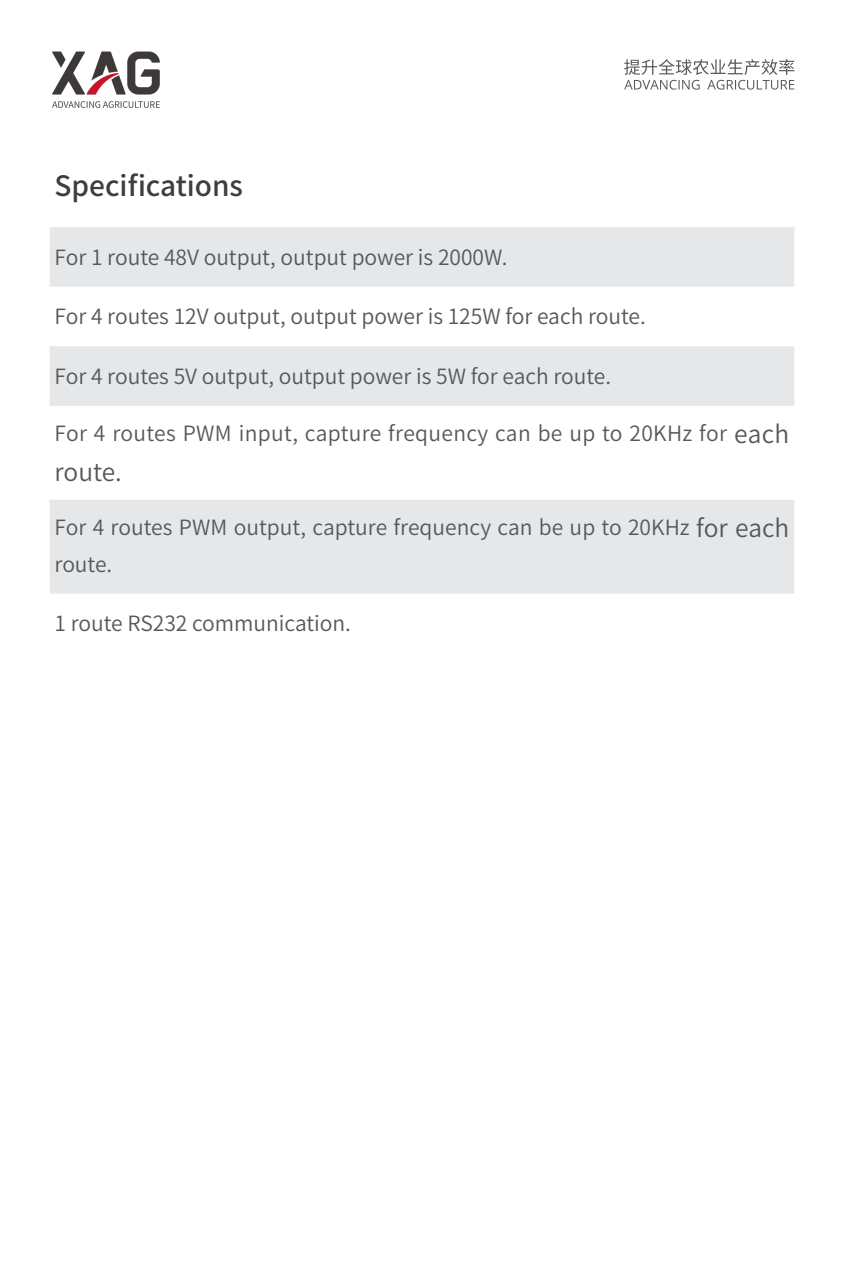
<style>
.page{position:relative;width:844px;height:1270px;background:#fff}
.page>*{position:absolute;margin:0;border:0;box-sizing:border-box;transform-origin:0 0}
.大标题{font:500 28px "Source Han Sans CN";color:#3e3e3f}
.正文_思源黑体__10点__80{font:24.5px "Source Han Sans CN";letter-spacing:-.005em;color:#57585a}
.正文_思源黑体__10点__80-2{font:21px/36.8px "Source Han Sans CN";color:#57585a}
.s1{font-size:24.5px}
</style>
<div class="page">
<svg style="left:624px;top:59px;width:170px;height:31px"></svg>
<img style="left:52px;top:51px;width:108px;height:57px">
<svg style="left:50px;top:227px;width:744px;height:367px;fill:#e6e7e9"></svg>
<p class="大标题" style="left:55px;top:170px;width:190px">Specifications</p>
<p class="正文_思源黑体__10点__80-2" style="left:55px;top:239px;width:454px">For 1 route 48V output, output power is 2000W.</p>
<p class="正文_思源黑体__10点__80-2" style="left:55px;top:299px;width:592px">For 4 routes 12V output, output power is 125W for each route.</p>
<p class="正文_思源黑体__10点__80-2" style="left:55px;top:358px;width:558px">For 4 routes 5V output, output power is 5W for each route.</p>
<p class="正文_思源黑体__10点__80-2" style="left:55px;top:416px;width:736px">For 4 routes PWM input, capture frequency can be up to 20KHz for <span class="s1">each</span></p>
<p class="正文_思源黑体__10点__80" style="left:55px;top:459px;width:69px">route.</p>
<p class="正文_思源黑体__10点__80-2" style="left:55px;top:510px;width:736px">For 4 routes PWM output, capture frequency can be up to 20KHz <span class="s1">for each </span>route.</p>
<p class="正文_思源黑体__10点__80-2" style="left:55px;top:606px;width:298px">1 route RS232 communication.</p>
</div>
